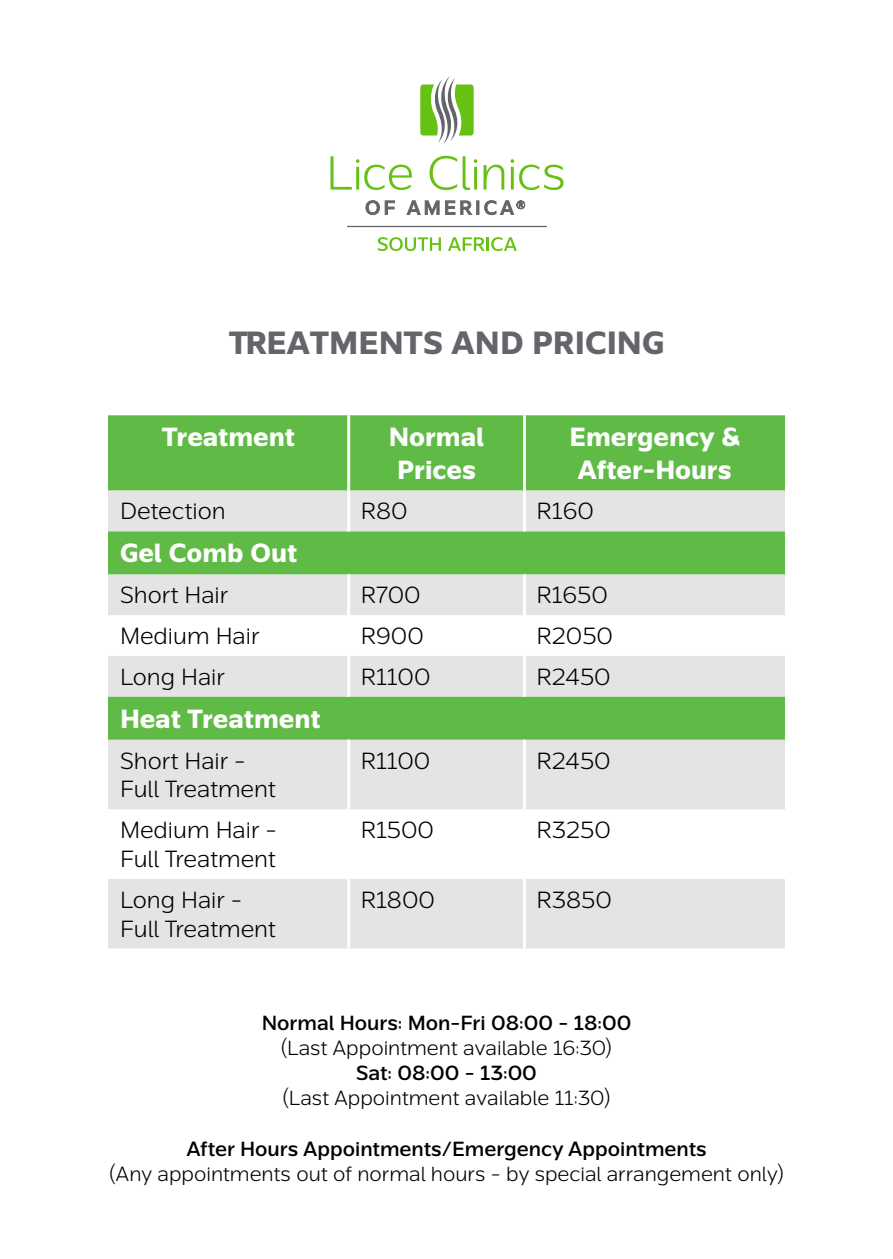
<style>
.page{position:relative;width:893px;height:1259px;background:#fff}
.page>*{position:absolute;margin:0;border:0;box-sizing:border-box;transform-origin:0 0}
.t1{font:700 33px "Global";color:#63656a}
.t2{font:700 27px/32.4px "Global";color:#fff;text-align:center}
.t3{font:300 24px/28.8px "Global";color:#000}
.t4{font:300 21px "Global";color:#000}
.t5{font:500 21px "Global";color:#000}
</style>
<div class="page">
<div style="left:108px;top:415px;width:677px;height:75px;background:#5fbb46"></div>
<svg style="left:108px;top:490px;width:677px;height:458px;fill:#e5e4e5"></svg>
<div style="left:108px;top:531px;width:677px;height:43px;background:#5fbb46"></div>
<div style="left:108px;top:697px;width:677px;height:42px;background:#5fbb46"></div>
<hr style="left:347px;top:415px;width:3px;height:75px;background:#fff">
<hr style="left:523px;top:415px;width:3px;height:75px;background:#fff">
<hr style="left:347px;top:490px;width:3px;height:41px;background:#fff">
<hr style="left:347px;top:574px;width:3px;height:41px;background:#fff">
<hr style="left:347px;top:615px;width:3px;height:41px;background:#fff">
<hr style="left:347px;top:656px;width:3px;height:41px;background:#fff">
<hr style="left:347px;top:739px;width:3px;height:70px;background:#fff">
<hr style="left:347px;top:809px;width:3px;height:70px;background:#fff">
<hr style="left:347px;top:879px;width:3px;height:69px;background:#fff">
<hr style="left:523px;top:490px;width:3px;height:41px;background:#fff">
<hr style="left:523px;top:574px;width:3px;height:41px;background:#fff">
<hr style="left:523px;top:615px;width:3px;height:41px;background:#fff">
<hr style="left:523px;top:656px;width:3px;height:41px;background:#fff">
<hr style="left:523px;top:739px;width:3px;height:70px;background:#fff">
<hr style="left:523px;top:809px;width:3px;height:70px;background:#fff">
<hr style="left:523px;top:879px;width:3px;height:69px;background:#fff">
<svg style="left:429px;top:156px;width:28px;height:34px"></svg>
<svg style="left:483px;top:165px;width:21px;height:25px"></svg>
<svg style="left:330px;top:156px;width:82px;height:34px"></svg>
<svg style="left:510px;top:159px;width:53px;height:31px"></svg>
<svg style="left:463px;top:156px;width:14px;height:34px"></svg>
<svg style="left:420px;top:76px;width:54px;height:68px"></svg>
<svg style="left:366px;top:200px;width:29px;height:15px"></svg>
<svg style="left:407px;top:200px;width:32px;height:15px"></svg>
<svg style="left:445px;top:200px;width:27px;height:15px"></svg>
<div style="left:476px;top:201px;width:3px;height:14px;background:#63656a;border:1px solid #63656a"></div>
<svg style="left:484px;top:200px;width:41px;height:15px"></svg>
<svg style="left:378px;top:237px;width:63px;height:14px"></svg>
<svg style="left:448px;top:237px;width:69px;height:14px"></svg>
<hr style="left:347px;top:226px;width:200px;height:1px;background:#63656a">
<h1 class="t1" style="left:229px;top:323px;width:437px">TREATMENTS AND PRICING</h1>
<p class="t2" style="left:162px;top:420px;width:135px">Treatment</p>
<p class="t2" style="left:389px;top:420px;width:97px">Normal<br>Prices</p>
<p class="t2" style="left:570px;top:420px;width:172px">Emergency &amp;<br>After-Hours</p>
<p class="t3" style="left:120px;top:497px;width:107px">Detection</p>
<p class="t3" style="left:361px;top:497px;width:48px">R80</p>
<p class="t3" style="left:536px;top:497px;width:59px">R160</p>
<p class="t2" style="left:120px;top:536px;width:179px">Gel Comb Out</p>
<p class="t3" style="left:120px;top:580px;width:110px">Short Hair</p>
<p class="t3" style="left:361px;top:580px;width:62px">R700</p>
<p class="t3" style="left:536px;top:580px;width:73px">R1650</p>
<p class="t3" style="left:120px;top:621px;width:141px">Medium Hair</p>
<p class="t3" style="left:361px;top:621px;width:65px">R900</p>
<p class="t3" style="left:536px;top:621px;width:78px">R2050</p>
<p class="t3" style="left:120px;top:662px;width:107px">Long Hair</p>
<p class="t3" style="left:361px;top:662px;width:71px">R1100</p>
<p class="t3" style="left:536px;top:662px;width:76px">R2450</p>
<p class="t2" style="left:120px;top:702px;width:202px">Heat Treatment</p>
<p class="t3" style="left:120px;top:746px;width:157px">Short Hair -<br>Full Treatment</p>
<p class="t3" style="left:361px;top:746px;width:71px">R1100</p>
<p class="t3" style="left:536px;top:746px;width:76px">R2450</p>
<p class="t3" style="left:120px;top:815px;width:158px">Medium Hair -<br>Full Treatment</p>
<p class="t3" style="left:361px;top:815px;width:75px">R1500</p>
<p class="t3" style="left:536px;top:815px;width:76px">R3250</p>
<p class="t3" style="left:120px;top:885px;width:157px">Long Hair -<br>Full Treatment</p>
<p class="t3" style="left:361px;top:885px;width:76px">R1800</p>
<p class="t3" style="left:536px;top:885px;width:77px">R3850</p>
<p class="t5" style="left:262px;top:1010px;width:371px">Normal Hours: Mon-Fri 08:00 - 18:00</p>
<p class="t4" style="left:281px;top:1035px;width:332px">(Last Appointment available 16:30)</p>
<p class="t5" style="left:356px;top:1060px;width:182px">Sat: 08:00 - 13:00</p>
<p class="t4" style="left:283px;top:1086px;width:329px">(Last Appointment available 11:30)</p>
<p class="t5" style="left:186px;top:1136px;width:522px">After Hours Appointments/Emergency Appointments</p>
<p class="t4" style="left:110px;top:1161px;width:675px">(Any appointments out of normal hours - by special arrangement only)</p>
</div>
